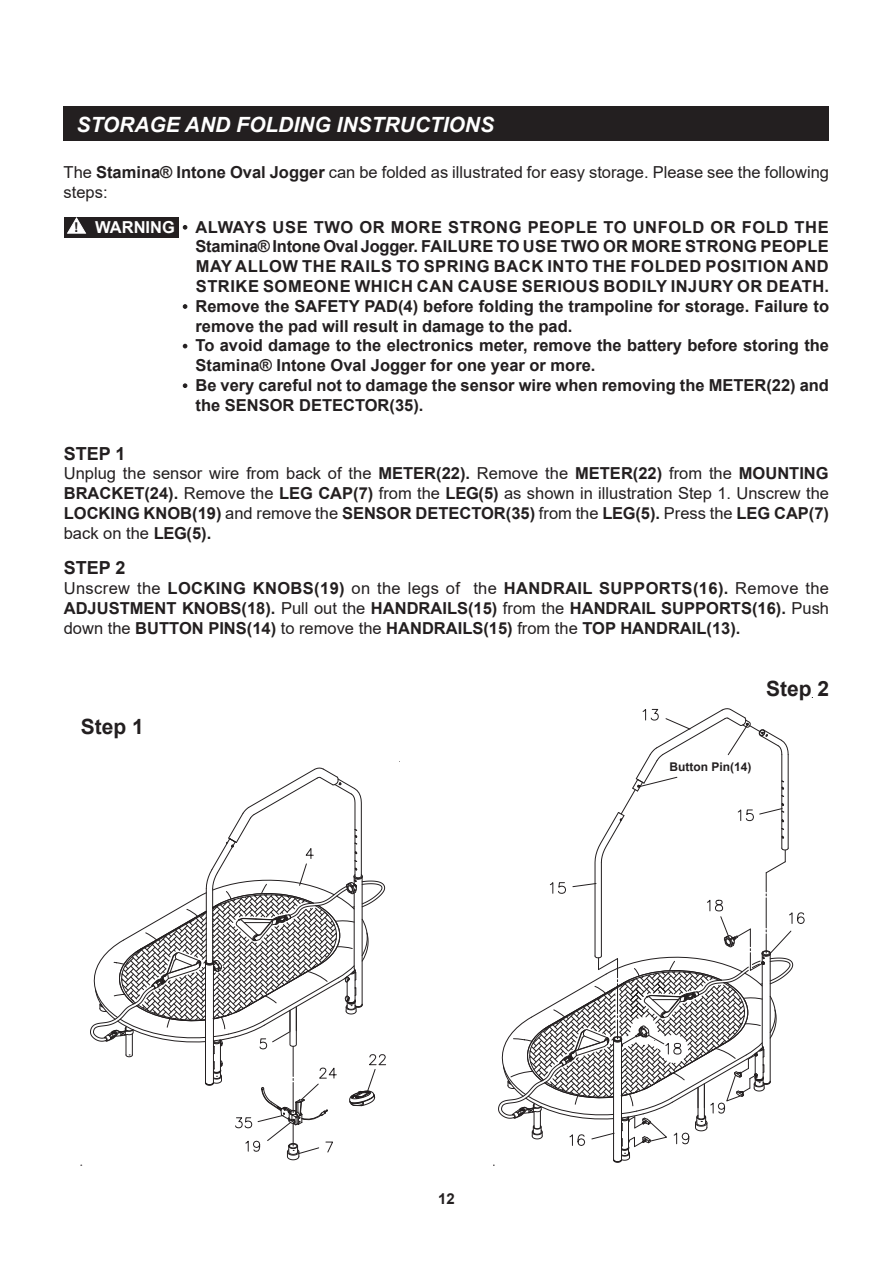
<style>
.page{position:relative;width:893px;height:1263px;background:#fff}
.page>*{position:absolute;margin:0;border:0;box-sizing:border-box;transform-origin:0 0}
.t1{font:italic 700 21px "Arial";color:#fff}
.t2{font:700 21px "Arial";color:#231f20}
.t3{font:700 18px "Arial";color:#231f20}
.t4{font:700 16.5px/19.8px "Arial";color:#231f20}
.t5{font:16.5px/19.8px "Arial";color:#231f20}
.t6{font:700 16.5px "Arial";color:#fff}
.t7{font:700 15px "Arial";color:#231f20}
.t8{font:700 12px "Arial";color:#231f20}
.s1{font-weight:700}
.s2{font-size:13.5px;color:#231f20}
.s3{font-weight:400}
</style>
<div class="page">
<div style="left:64px;top:106px;width:765px;height:34px;background:#231f20"></div>
<svg style="left:183px;top:225px;width:4px;height:5px"></svg>
<svg style="left:183px;top:304px;width:4px;height:5px"></svg>
<svg style="left:183px;top:344px;width:4px;height:4px"></svg>
<svg style="left:183px;top:383px;width:4px;height:5px"></svg>
<div style="left:64px;top:217px;width:114px;height:20px;background:#231f20"></div>
<svg style="left:67px;top:217px;width:19px;height:17px"></svg>
<svg style="left:81px;top:768px;width:305px;height:398px"></svg>
<svg style="left:493px;top:708px;width:312px;height:458px"></svg>
<p class="t1" style="left:76px;top:111px;width:419px">STORAGE AND FOLDING INSTRUCTIONS</p>
<p class="t5" style="left:64px;top:162px;width:767px">The <span class="s1">Stamina® Intone Oval Jogger</span> can be folded as illustrated for easy storage. Please see the following steps:</p>
<p class="t4" style="left:195px;top:217px;width:635px">ALWAYS USE TWO OR MORE STRONG PEOPLE TO UNFOLD OR FOLD THE Stamina® Intone Oval Jogger. FAILURE TO USE TWO OR MORE STRONG PEOPLE MAY ALLOW THE RAILS TO SPRING BACK INTO THE FOLDED POSITION AND STRIKE SOMEONE WHICH CAN CAUSE SERIOUS BODILY INJURY OR DEATH.<br>Remove the SAFETY PAD(4) before folding the trampoline for storage. Failure to remove the pad will result in damage to the pad.<br>To avoid damage to the electronics meter, remove the battery before storing the Stamina® Intone Oval Jogger for one year or more.<br>Be very careful not to damage the sensor wire when removing the METER(22) and the SENSOR DETECTOR(35).</p>
<p class="t6" style="left:74px;top:216px;width:102px"><span class="s2">!</span> WARNING</p>
<p class="t3" style="left:64px;top:441px;width:63px">STEP 1</p>
<p class="t5" style="left:64px;top:464px;width:767px;text-align:justify">Unplug the sensor wire from back of the <span class="s1">METER(22).</span> Remove the <span class="s1">METER(22)</span> from the <span class="s1">MOUNTING BRACKET(24).</span> Remove the <span class="s1">LEG CAP(7)</span> from the <span class="s1">LEG(5)</span> as shown in illustration Step 1. Unscrew the <span class="s1">LOCKING KNOB(19)</span> and remove the <span class="s1">SENSOR DETECTOR(35)</span> from the <span class="s1">LEG(5).</span> Press the <span class="s1">LEG CAP(7) </span>back on the <span class="s1">LEG(5).</span></p>
<p class="t3" style="left:64px;top:555px;width:63px">STEP 2</p>
<p class="t4" style="left:64px;top:579px;width:767px;text-align:justify"><span class="s3">Unscrew the</span> LOCKING KNOBS(19) <span class="s3">on the legs of the</span> HANDRAIL SUPPORTS(16). <span class="s3">Remove the </span>ADJUSTMENT KNOBS(18). <span class="s3">Pull out the</span> HANDRAILS(15) <span class="s3">from the</span> HANDRAIL SUPPORTS(16). <span class="s3">Push down the</span> BUTTON PINS(14) <span class="s3">to remove the</span> HANDRAILS(15) <span class="s3">from the</span> TOP HANDRAIL(13).</p>
<p class="t2" style="left:81px;top:712px;width:65px">Step 1</p>
<p class="t7" style="left:438px;top:1188px;width:18px">12</p>
<p class="t2" style="left:766px;top:673px;width:65px">Step 2</p>
<p class="t8" style="left:669px;top:758px;width:83px">Button Pin(14)</p>
</div>
